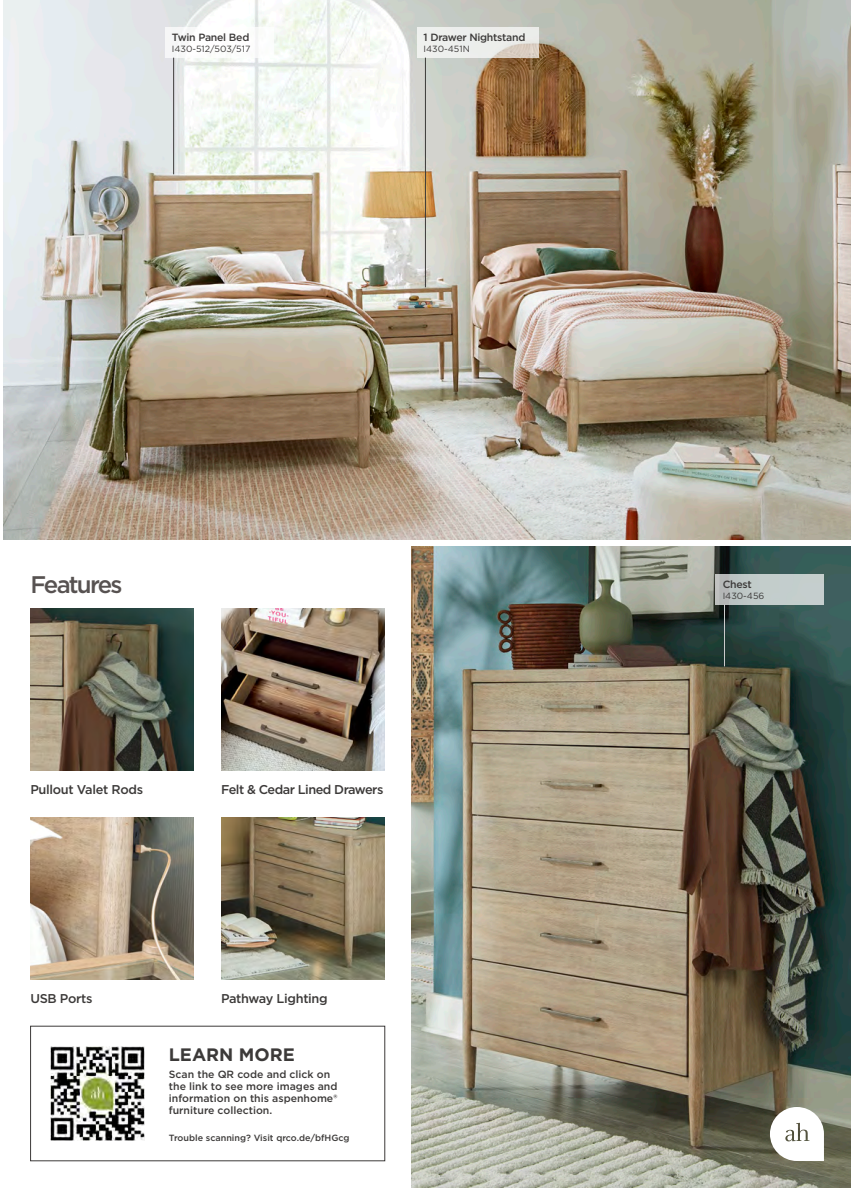
<style>
.page{position:relative;width:851px;height:1188px;background:#fff}
.page>*{position:absolute;margin:0;border:0;box-sizing:border-box;transform-origin:0 0}
.t1{font:500 24px "Gotham";letter-spacing:-.075em;color:#575251}
.t2{font:700 18px "Gotham";color:#3c3a39}
.t3{font:500 12.75px "Gotham";letter-spacing:-.03em;color:#3c3a39}
.t4{font:500 10.5px/12px "Gotham";color:#3c3a39}
.t5{font:500 10.5px "Gotham";letter-spacing:-.025em;color:#3c3a39}
.t6{font:500 9px "Gotham";color:#3c3a39}
.t7{font:9px "Gotham";color:#3c3a39}
</style>
<div class="page">
<img style="left:50px;top:1046px;width:95px;height:95px">
<img style="left:30px;top:608px;width:164px;height:162px">
<img style="left:221px;top:608px;width:163px;height:162px">
<img style="left:30px;top:817px;width:164px;height:162px">
<img style="left:221px;top:817px;width:163px;height:162px">
<img style="left:3px;top:0;width:847px;height:540px">
<img style="left:412px;top:547px;width:438px;height:641px">
<svg style="left:770px;top:1107px;width:54px;height:54px"></svg>
<div style="left:165px;top:27px;width:108px;height:31px;background:#fff"></div>
<hr style="left:173px;top:58px;width:1px;height:116px;background:#3c3a39">
<svg style="left:417px;top:27px;width:121px;height:31px;fill:#eceeeb"></svg>
<hr style="left:425px;top:58px;width:1px;height:229px;background:#3c3a39">
<div style="left:716px;top:574px;width:108px;height:30px;background:linear-gradient(to right,#b9bfbe,#c8d3d2)"></div>
<hr style="left:724px;top:604px;width:1px;height:62px;background:#cacbcb">
<p class="t5" style="left:172px;top:31px;width:79px">Twin Panel Bed</p>
<p class="t7" style="left:172px;top:43px;width:80px">I430-512/503/517</p>
<p class="t5" style="left:423px;top:31px;width:103px">1 Drawer Nightstand</p>
<p class="t7" style="left:423px;top:43px;width:48px">I430-451N</p>
<h1 class="t1" style="left:30px;top:569px;width:93px">Features</h1>
<p class="t3" style="left:30px;top:781px;width:114px">Pullout Valet Rods</p>
<p class="t3" style="left:221px;top:781px;width:164px">Felt &amp; Cedar Lined Drawers</p>
<p class="t3" style="left:30px;top:990px;width:64px">USB Ports</p>
<p class="t3" style="left:221px;top:990px;width:108px">Pathway Lighting</p>
<h2 class="t2" style="left:169px;top:1042px;width:128px">LEARN MORE</h2>
<p class="t4" style="left:169px;top:1068px;width:170px">Scan the QR code and click on the link to see more images and information on this aspenhome® furniture collection.</p>
<p class="t6" style="left:169px;top:1132px;width:182px">Trouble scanning? Visit qrco.de/bfHGcg</p>
<p class="t4" style="left:722px;top:578px;width:31px">Chest</p>
<p class="t7" style="left:722px;top:590px;width:43px">I430-456</p>
</div>
